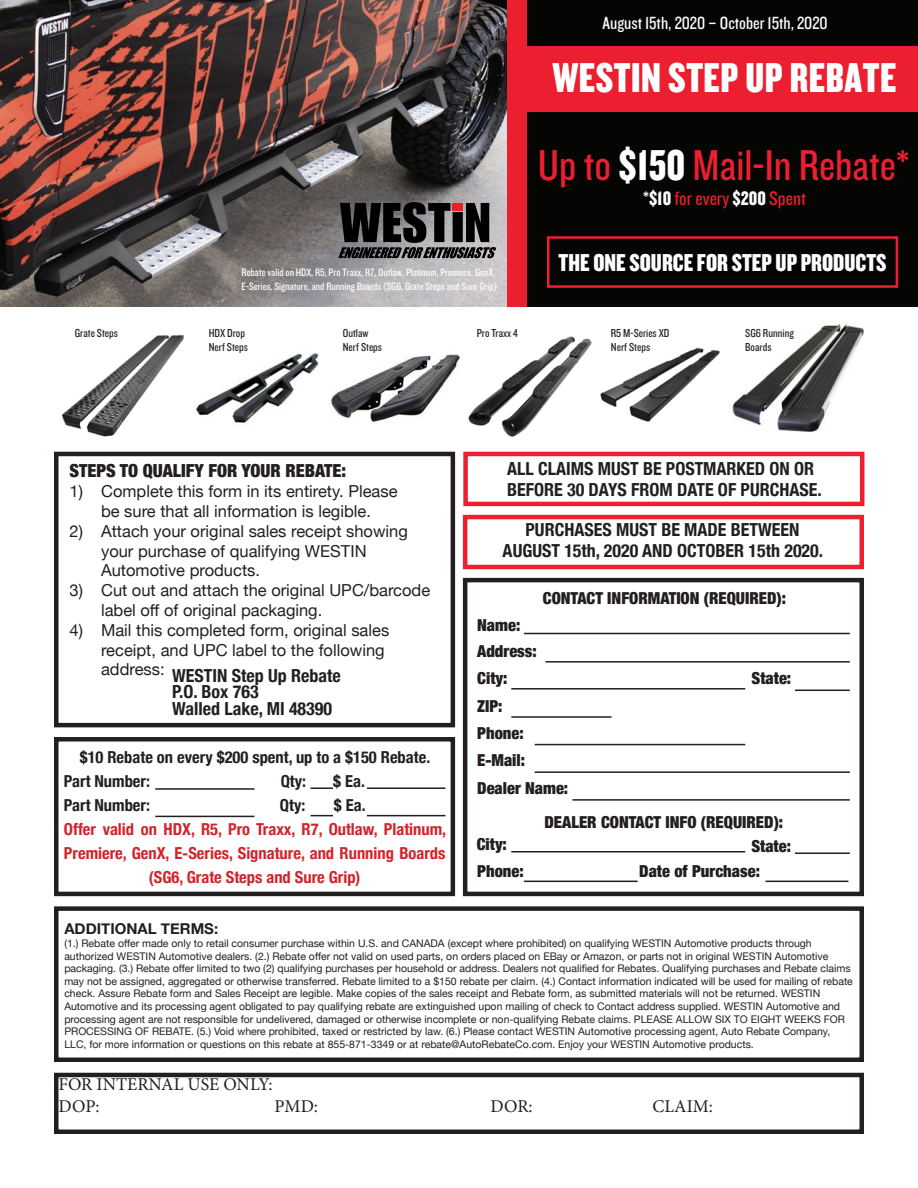
<style>
.page{position:relative;width:918px;height:1188px;background:#fff}
.page>*{position:absolute;margin:0;border:0;box-sizing:border-box;transform-origin:0 0}
.t1{font:44.85px "Knockout HTF29 Junior Liteweight";color:#eb1f2f}
.t2{font:43.35px "Knockout HTF69 Full Liteweight";letter-spacing:.01em;color:#fff}
.t3{font:25.35px "Knockout HTF69 Full Liteweight";color:#fff}
.t4{font:20.25px "Knockout HTF29 Junior Liteweight";color:#eb1f2f}
.t5{font:18.3px "Knockout HTF29 Junior Liteweight";color:#fff}
.t6{font:700 condensed 18px/21.6px "Helvetica Neue";color:#231f20}
.t7{font:18px "Minion Pro";color:#231f20}
.t8{font:900 condensed 18px "Helvetica Neue";color:#231f20}
.t9{font:16.5px/19.8px "Helvetica Neue";color:#231f20;text-align:center}
.t10{font:900 condensed 16.5px/27.3px "Helvetica Neue";color:#231f20}
.t11{font:700 condensed 16.5px/24px "Helvetica Neue";color:#d1232a;text-align:center}
.t12{font:700 condensed 16.5px "Helvetica Neue";color:#231f20}
.t13{font:700 15px "Helvetica Neue";color:#231f20}
.t14{font:12px "Knockout HTF29 Junior Liteweight";color:#231f20}
.t15{font:11.1px/13.4px "Knockout HTF29 Junior Liteweight";color:#fff}
.t16{font:10.5px/12.6px "Helvetica Neue";color:#231f20}
.s1{font-family:"Knockout HTF69 Full Liteweight";color:#fff}
</style>
<div class="page">
<img style="left:61px;top:334px;width:123px;height:102px">
<div style="left:54px;top:737px;width:401px;height:159px;border:4px solid #231f20"></div>
<div style="left:463px;top:452px;width:401px;height:54px;border:4px solid #ee1f2f"></div>
<div style="left:463px;top:515px;width:401px;height:54px;border:4px solid #ee1f2f"></div>
<div style="left:54px;top:452px;width:401px;height:275px;border:4px solid #231f20"></div>
<div style="left:463px;top:578px;width:401px;height:318px;border:4px solid #231f20"></div>
<hr style="left:524px;top:633px;width:326px;height:1px;background:#231f20">
<hr style="left:545px;top:661px;width:305px;height:2px;background:#231f20">
<hr style="left:795px;top:690px;width:55px;height:1px;background:#231f20">
<hr style="left:511px;top:688px;width:234px;height:2px;background:#231f20">
<hr style="left:511px;top:716px;width:101px;height:2px;background:#231f20">
<hr style="left:535px;top:744px;width:210px;height:1px;background:#231f20">
<hr style="left:535px;top:771px;width:315px;height:2px;background:#231f20">
<hr style="left:572px;top:799px;width:278px;height:2px;background:#231f20">
<hr style="left:524px;top:881px;width:114px;height:1px;background:#231f20">
<hr style="left:766px;top:881px;width:82px;height:1px;background:#231f20">
<hr style="left:511px;top:851px;width:234px;height:2px;background:#231f20">
<hr style="left:795px;top:853px;width:55px;height:1px;background:#231f20">
<div style="left:54px;top:906px;width:810px;height:156px;border:4px solid #231f20"></div>
<div style="left:54px;top:1073px;width:810px;height:61px;border:4px solid #231f20"></div>
<hr style="left:310px;top:787px;width:23px;height:2px;background:#231f20">
<svg style="left:310px;top:815px;width:23px;height:1px"></svg>
<hr style="left:367px;top:787px;width:79px;height:2px;background:#231f20">
<hr style="left:367px;top:815px;width:79px;height:1px;background:#231f20">
<hr style="left:155px;top:788px;width:100px;height:2px;background:#231f20">
<hr style="left:155px;top:816px;width:99px;height:1px;background:#231f20">
<img style="left:0;top:0;width:507px;height:307px">
<div style="left:507px;top:0;width:403px;height:307px;background:#eb1f2f"></div>
<div style="left:527px;top:0;width:391px;height:307px;background:#050504"></div>
<div style="left:509px;top:47px;width:409px;height:65px;background:#eb1f2f"></div>
<div style="left:547px;top:236px;width:351px;height:52px;border:3px solid #eb1f2f"></div>
<svg style="left:338px;top:202px;width:158px;height:56px;background:#423f41"></svg>
<img style="left:196px;top:353px;width:123px;height:74px">
<img style="left:331px;top:354px;width:129px;height:68px">
<img style="left:468px;top:323px;width:396px;height:114px">
<p class="t5" style="left:603px;top:14px;width:227px">August 15th, 2020 – October 15th, 2020</p>
<p class="t2" style="left:552px;top:56px;width:345px">WESTIN STEP UP REBATE</p>
<p class="t1" style="left:538px;top:143px;width:374px">Up to <span class="s1">$150</span> Mail-In Rebate*</p>
<p class="t15" style="left:242px;top:266px;width:257px">Rebate valid on HDX, R5, Pro Traxx, R7, Outlaw, Platinum, Premiere, GenX,<br>E-Series, Signature, and Running Boards (SG6, Grate Steps and Sure Grip)</p>
<p class="t4" style="left:643px;top:188px;width:164px"><span class="s1">*$10</span> for every <span class="s1">$200</span> Spent</p>
<p class="t3" style="left:559px;top:249px;width:329px">THE ONE SOURCE FOR STEP UP PRODUCTS</p>
<p class="t14" style="left:75px;top:327px;width:45px">Grate Steps</p>
<p class="t14" style="left:209px;top:327px;width:38px">HDX Drop</p>
<p class="t14" style="left:209px;top:341px;width:41px">Nerf Steps</p>
<p class="t14" style="left:343px;top:327px;width:27px">Outlaw</p>
<p class="t14" style="left:343px;top:341px;width:41px">Nerf Steps</p>
<p class="t14" style="left:477px;top:327px;width:42px">Pro Traxx 4</p>
<p class="t14" style="left:611px;top:327px;width:60px">R5 M-Series XD</p>
<p class="t14" style="left:611px;top:341px;width:41px">Nerf Steps</p>
<p class="t14" style="left:745px;top:327px;width:50px">SG6 Running</p>
<p class="t14" style="left:745px;top:341px;width:28px">Boards</p>
<p class="t8" style="left:70px;top:456px;width:278px">STEPS TO QUALIFY FOR YOUR REBATE:</p>
<p class="t9" style="left:70px;top:482px;width:329px">1) Complete this form in its entirety. Please be sure that all information is legible.</p>
<p class="t9" style="left:70px;top:522px;width:340px">2) Attach your original sales receipt showing your purchase of qualifying WESTIN</p>
<p class="t9" style="left:101px;top:562px;width:160px">Automotive products.</p>
<p class="t9" style="left:101px;top:581px;width:331px;text-align:left;text-indent:-32px">3) Cut out and attach the original UPC/barcode label off of original packaging.</p>
<p class="t9" style="left:101px;top:621px;width:290px;text-align:left;text-indent:-31px">4) Mail this completed form, original sales receipt, and UPC label to the following address:</p>
<p class="t6" style="left:172px;top:663px;width:170px">WESTIN Step Up Rebate</p>
<p class="t6" style="left:172px;top:680px;width:88px">P.O. Box 763</p>
<p class="t6" style="left:172px;top:696px;width:162px">Walled Lake, MI 48390</p>
<p class="t12" style="left:80px;top:743px;width:352px">$10 Rebate on every $200 spent, up to a $150 Rebate.</p>
<p class="t12" style="left:64px;top:767px;width:88px">Part Number:</p>
<p class="t12" style="left:281px;top:767px;width:27px">Qty:</p>
<p class="t12" style="left:333px;top:767px;width:33px">$ Ea.</p>
<p class="t12" style="left:64px;top:791px;width:88px">Part Number:</p>
<p class="t12" style="left:280px;top:791px;width:27px">Qty:</p>
<p class="t12" style="left:334px;top:791px;width:33px">$ Ea.</p>
<p class="t11" style="left:64px;top:816px;width:384px">Offer valid on HDX, R5, Pro Traxx, R7, Outlaw, Platinum,<br>Premiere, GenX, E-Series, Signature, and Running Boards (SG6, Grate Steps and Sure Grip)</p>
<h3 class="t6" style="left:507px;top:456px;width:316px">ALL CLAIMS MUST BE POSTMARKED ON OR<br>BEFORE 30 DAYS FROM DATE OF PURCHASE.</h3>
<p class="t6" style="left:503px;top:517px;width:322px;text-align:center">PURCHASES MUST BE MADE BETWEEN<br>AUGUST 15th, 2020 AND OCTOBER 15th 2020.</p>
<h3 class="t10" style="left:543px;top:583px;width:245px">CONTACT INFORMATION (REQUIRED):</h3>
<h3 class="t10" style="left:477px;top:611px;width:61px;line-height:26.5px">Name:<br>Address:<br>City:</h3>
<h3 class="t10" style="left:477px;top:691px;width:93px">ZIP:<br>Phone:<br>E-Mail:<br>Dealer Name:</h3>
<h3 class="t10" style="left:752px;top:664px;width:41px">State:</h3>
<h3 class="t10" style="left:544px;top:807px;width:240px">DEALER CONTACT INFO (REQUIRED):</h3>
<h3 class="t10" style="left:477px;top:830px;width:32px">City:</h3>
<h3 class="t10" style="left:751px;top:831px;width:41px">State:</h3>
<h3 class="t10" style="left:477px;top:857px;width:48px">Phone:</h3>
<h3 class="t10" style="left:639px;top:857px;width:122px">Date of Purchase:</h3>
<p class="t13" style="left:64px;top:917px;width:155px">ADDITIONAL TERMS:</p>
<p class="t16" style="left:64px;top:938px;width:790px">(1.) Rebate offer made only to retail consumer purchase within U.S. and CANADA (except where prohibited) on qualifying WESTIN Automotive products through authorized WESTIN Automotive dealers. (2.) Rebate offer not valid on used parts, on orders placed on EBay or Amazon, or parts not in original WESTIN Automotive packaging. (3.) Rebate offer limited to two (2) qualifying purchases per household or address. Dealers not qualified for Rebates. Qualifying purchases and Rebate claims may not be assigned, aggregated or otherwise transferred. Rebate limited to a $150 rebate per claim. (4.) Contact information indicated will be used for mailing of rebate check. Assure Rebate form and Sales Receipt are legible. Make copies of the sales receipt and Rebate form, as submitted materials will not be returned. WESTIN Automotive and its processing agent obligated to pay qualifying rebate are extinguished upon mailing of check to Contact address supplied. WESTIN Automotive and processing agent are not responsible for undelivered, damaged or otherwise incomplete or non-qualifying Rebate claims. PLEASE ALLOW SIX TO EIGHT WEEKS FOR PROCESSING OF REBATE. (5.) Void where prohibited, taxed or restricted by law. (6.) Please contact WESTIN Automotive processing agent, Auto Rebate Company, LLC, for more information or questions on this rebate at 855-871-3349 or at rebate@AutoRebateCo.com. Enjoy your WESTIN Automotive products.</p>
<p class="t7" style="left:58px;top:1073px;width:216px">FOR INTERNAL USE ONLY:</p>
<p class="t7" style="left:58px;top:1094px;width:42px">DOP:</p>
<p class="t7" style="left:274px;top:1094px;width:45px">PMD:</p>
<p class="t7" style="left:490px;top:1094px;width:44px">DOR:</p>
<p class="t7" style="left:652px;top:1094px;width:62px">CLAIM:</p>
</div>
